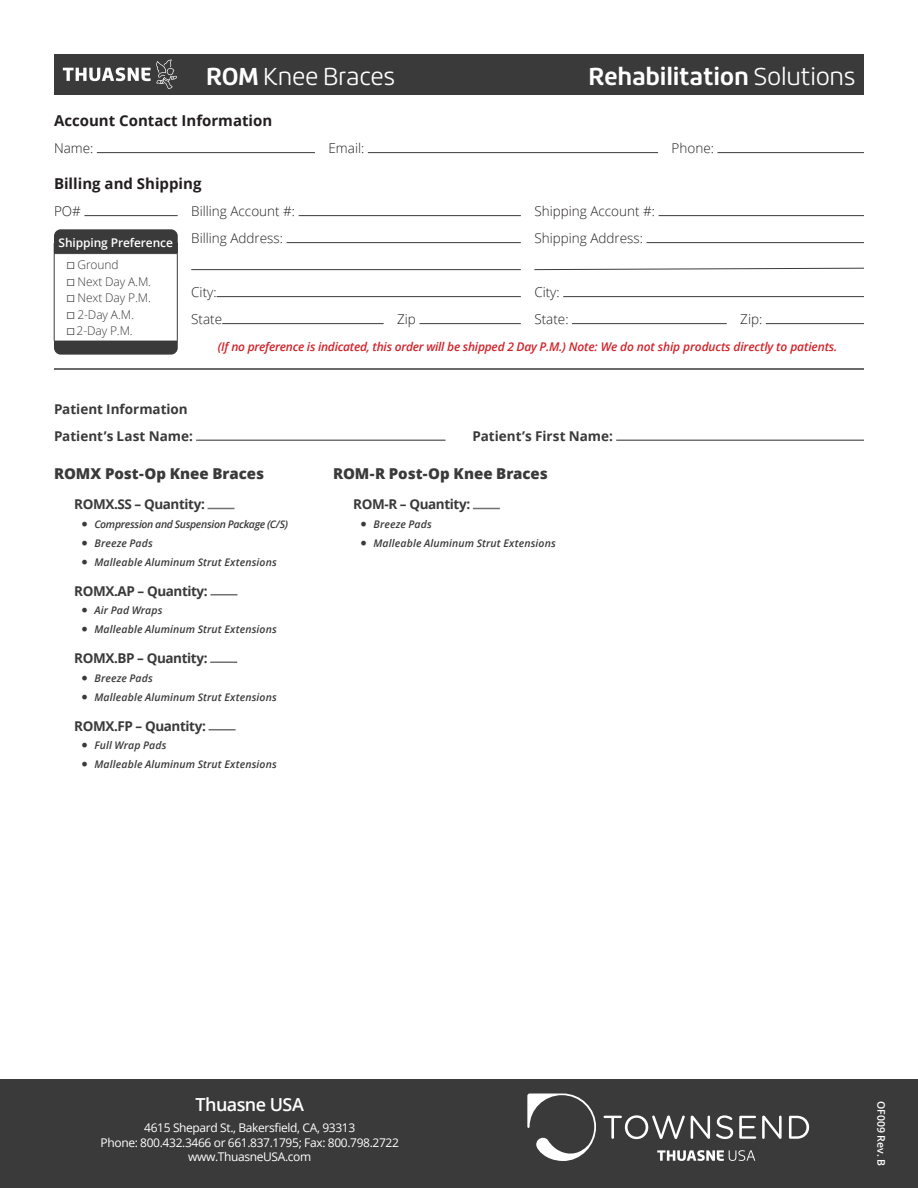
<style>
.page{position:relative;width:918px;height:1188px;background:#fff}
.page>*{position:absolute;margin:0;border:0;box-sizing:border-box;transform-origin:0 0}
.t1{font:700 24px "Roihu";letter-spacing:-.01em;color:#fff}
.t2{font:300 24px "Roihu";letter-spacing:-.01em;color:#fff}
.t3{font:600 18px "Open Sans";letter-spacing:-.03em;color:#fff}
.t4{font:700 15px "Open Sans";color:#231f20}
.Header_1{font:800 15px "Open Sans";color:#3b3a3b}
.t5{font:300 13.5px/27px "Open Sans";color:#231f20}
.Body_Right{font:700 13.5px "Open Sans";letter-spacing:-.03em;color:#3b3a3b}
.Body_Right-2{font:700 13.5px "Open Sans";color:#3b3a3b}
.t6{font:12px/14.4px "Open Sans";letter-spacing:-.03em;color:#fff;text-align:center}
.t7{font:italic 600 12px "Open Sans";letter-spacing:-.02em;color:#d1232a}
.t8{font:300 12px/16.5px "Open Sans";letter-spacing:-.01em;color:#3b3a3b}
.t9{font:600 12px/22.2px "Open Sans";letter-spacing:-.01em;color:#fff}
.t10{font:italic 600 10.5px "Open Sans";letter-spacing:.01em;color:#3b3a3b}
.t11{font:italic 600 10.5px "Open Sans";letter-spacing:-.03em;color:#3b3a3b}
.t12{font:600 10.5px "Open Sans";color:#fff}
.s1{font-weight:700}
.s2{font-weight:300}
.s3{font-family:"Proxima Nova";font-weight:400;color:#3b3a3b}
.s4{font-weight:300;color:#3b3a3b}
.s5{font-family:"Proxima Nova";font-weight:400}
.s6{font-family:"Minion Pro";font-weight:400;font-style:normal;font-size:18px}
</style>
<div class="page">
<div style="left:0;top:1079px;width:918px;height:109px;background:#3b3a3b"></div>
<svg style="left:657px;top:1150px;width:98px;height:11px"></svg>
<svg style="left:527px;top:1094px;width:69px;height:67px"></svg>
<svg style="left:604px;top:1115px;width:81px;height:24px"></svg>
<svg style="left:691px;top:1116px;width:19px;height:23px"></svg>
<svg style="left:716px;top:1115px;width:17px;height:24px"></svg>
<svg style="left:739px;top:1116px;width:17px;height:23px"></svg>
<svg style="left:762px;top:1116px;width:20px;height:23px"></svg>
<svg style="left:789px;top:1116px;width:20px;height:23px"></svg>
<div style="left:54px;top:54px;width:810px;height:40px;background:#3b3a3b"></div>
<svg style="left:63px;top:60px;width:114px;height:29px"></svg>
<hr style="left:54px;top:368px;width:810px;height:2px;background:#3b3a3b">
<hr style="left:97px;top:152px;width:218px;height:1px;background:#3b3a3b">
<hr style="left:368px;top:152px;width:290px;height:1px;background:#3b3a3b">
<hr style="left:717px;top:152px;width:147px;height:1px;background:#3b3a3b">
<hr style="left:84px;top:215px;width:94px;height:1px;background:#3b3a3b">
<div style="left:54px;top:229px;width:124px;height:126px;background:#3b3a3b;border-radius:7px"></div>
<div style="left:54px;top:254px;width:123px;height:87px;background:#fff"></div>
<hr style="left:54px;top:254px;width:1px;height:87px;background:#3b3a3b">
<hr style="left:299px;top:215px;width:222px;height:1px;background:#3b3a3b">
<hr style="left:287px;top:242px;width:234px;height:1px;background:#3b3a3b">
<hr style="left:191px;top:269px;width:330px;height:1px;background:#3b3a3b">
<hr style="left:217px;top:296px;width:304px;height:1px;background:#3b3a3b">
<hr style="left:222px;top:323px;width:162px;height:1px;background:#3b3a3b">
<hr style="left:419px;top:323px;width:102px;height:1px;background:#3b3a3b">
<hr style="left:659px;top:215px;width:205px;height:1px;background:#3b3a3b">
<hr style="left:647px;top:242px;width:217px;height:1px;background:#3b3a3b">
<svg style="left:534px;top:267px;width:330px;height:3px"></svg>
<hr style="left:563px;top:296px;width:301px;height:1px;background:#3b3a3b">
<hr style="left:572px;top:323px;width:155px;height:1px;background:#3b3a3b">
<hr style="left:766px;top:323px;width:98px;height:1px;background:#3b3a3b">
<hr style="left:196px;top:440px;width:250px;height:1px;background:#727172">
<hr style="left:616px;top:440px;width:248px;height:1px;background:#727172">
<svg style="left:208px;top:508px;width:27px;height:1px"></svg>
<hr style="left:210px;top:594px;width:27px;height:2px;background:#727172">
<svg style="left:210px;top:662px;width:27px;height:1px"></svg>
<svg style="left:209px;top:729px;width:27px;height:1px"></svg>
<svg style="left:473px;top:508px;width:27px;height:1px"></svg>
<h1 class="t2" style="left:206px;top:62px;width:191px"><span class="s1">ROM</span> Knee Braces</h1>
<h1 class="t1" style="left:588px;top:62px;width:269px">Rehabilitation <span class="s2">Solutions</span></h1>
<h3 class="t4" style="left:54px;top:110px;width:220px">Account Contact Information</h3>
<p class="t5" style="left:54px;top:134px;width:41px">Name:</p>
<p class="t5" style="left:328px;top:134px;width:37px">Email:</p>
<p class="t5" style="left:672px;top:134px;width:44px">Phone:</p>
<h3 class="t4" style="left:54px;top:173px;width:149px">Billing and Shipping</h3>
<p class="t5" style="left:54px;top:197px;width:28px">PO#</p>
<p class="t9" style="left:67px;top:231px;width:108px;text-indent:-8px">Shipping Preference <span class="s3">☐</span> <span class="s4">Ground</span></p>
<p class="t8" style="left:67px;top:273px;width:86px"><span class="s5">☐</span> Next Day A.M. <span class="s5">☐</span> Next Day P.M. <span class="s5">☐</span> 2-Day A.M.<br><span class="s5">☐</span> 2-Day P.M.</p>
<p class="t5" style="left:191px;top:197px;width:105px">Billing Account #:<br>Billing Address:</p>
<p class="t5" style="left:534px;top:197px;width:122px">Shipping Account #:<br>Shipping Address:</p>
<p class="t5" style="left:191px;top:278px;width:32px">City:<br>State</p>
<p class="t5" style="left:534px;top:278px;width:36px">City:<br>State:</p>
<p class="t5" style="left:740px;top:305px;width:24px">Zip:</p>
<p class="t7" style="left:218px;top:338px;width:621px">(If no preference is indicated, this order will be shipped 2 Day P.M.) Note: We do not ship products directly to patients.</p>
<p class="t5" style="left:397px;top:305px;width:20px">Zip</p>
<p class="Body_Right-2" style="left:54px;top:400px;width:135px">Patient Information</p>
<p class="Body_Right-2" style="left:54px;top:427px;width:140px">Patient’s Last Name:</p>
<p class="Body_Right-2" style="left:472px;top:427px;width:142px">Patient’s First Name:</p>
<p class="Header_1" style="left:54px;top:462px;width:212px">ROMX Post-Op Knee Braces</p>
<p class="Body_Right" style="left:74px;top:495px;width:132px">ROMX.SS – Quantity:</p>
<p class="t11" style="left:81px;top:517px;width:209px"><span class="s6">•</span> Compression and Suspension Package (C/S)</p>
<p class="t10" style="left:81px;top:536px;width:73px"><span class="s6">•</span> Breeze Pads</p>
<p class="t10" style="left:81px;top:554px;width:197px"><span class="s6">•</span> Malleable Aluminum Strut Extensions</p>
<p class="Body_Right" style="left:74px;top:581px;width:135px">ROMX.AP – Quantity:</p>
<p class="t10" style="left:81px;top:603px;width:83px"><span class="s6">•</span> Air Pad Wraps</p>
<p class="t10" style="left:81px;top:622px;width:197px"><span class="s6">•</span> Malleable Aluminum Strut Extensions</p>
<p class="Body_Right" style="left:74px;top:649px;width:135px">ROMX.BP – Quantity:</p>
<p class="t10" style="left:81px;top:671px;width:73px"><span class="s6">•</span> Breeze Pads</p>
<p class="t10" style="left:81px;top:689px;width:197px"><span class="s6">•</span> Malleable Aluminum Strut Extensions</p>
<p class="Body_Right" style="left:74px;top:716px;width:133px">ROMX.FP – Quantity:</p>
<p class="t10" style="left:81px;top:738px;width:87px"><span class="s6">•</span> Full Wrap Pads</p>
<p class="t10" style="left:81px;top:757px;width:197px"><span class="s6">•</span> Malleable Aluminum Strut Extensions</p>
<p class="Header_1" style="left:333px;top:462px;width:216px">ROM-R Post-Op Knee Braces</p>
<p class="Body_Right" style="left:353px;top:495px;width:118px">ROM-R – Quantity:</p>
<p class="t10" style="left:360px;top:517px;width:73px"><span class="s6">•</span> Breeze Pads</p>
<p class="t10" style="left:360px;top:536px;width:197px"><span class="s6">•</span> Malleable Aluminum Strut Extensions</p>
<h2 class="t3" style="left:195px;top:1092px;width:110px">Thuasne USA</h2>
<p class="t6" style="left:101px;top:1120px;width:300px">4615 Shepard St., Bakersfield, CA, 93313<br>Phone: 800.432.3466 or 661.837.1795; Fax: 800.798.2722 www.ThuasneUSA.com</p>
<p class="t12" style="left:889px;top:1101px;width:67px;rotate:90deg">OF009 Rev. B</p>
</div>
